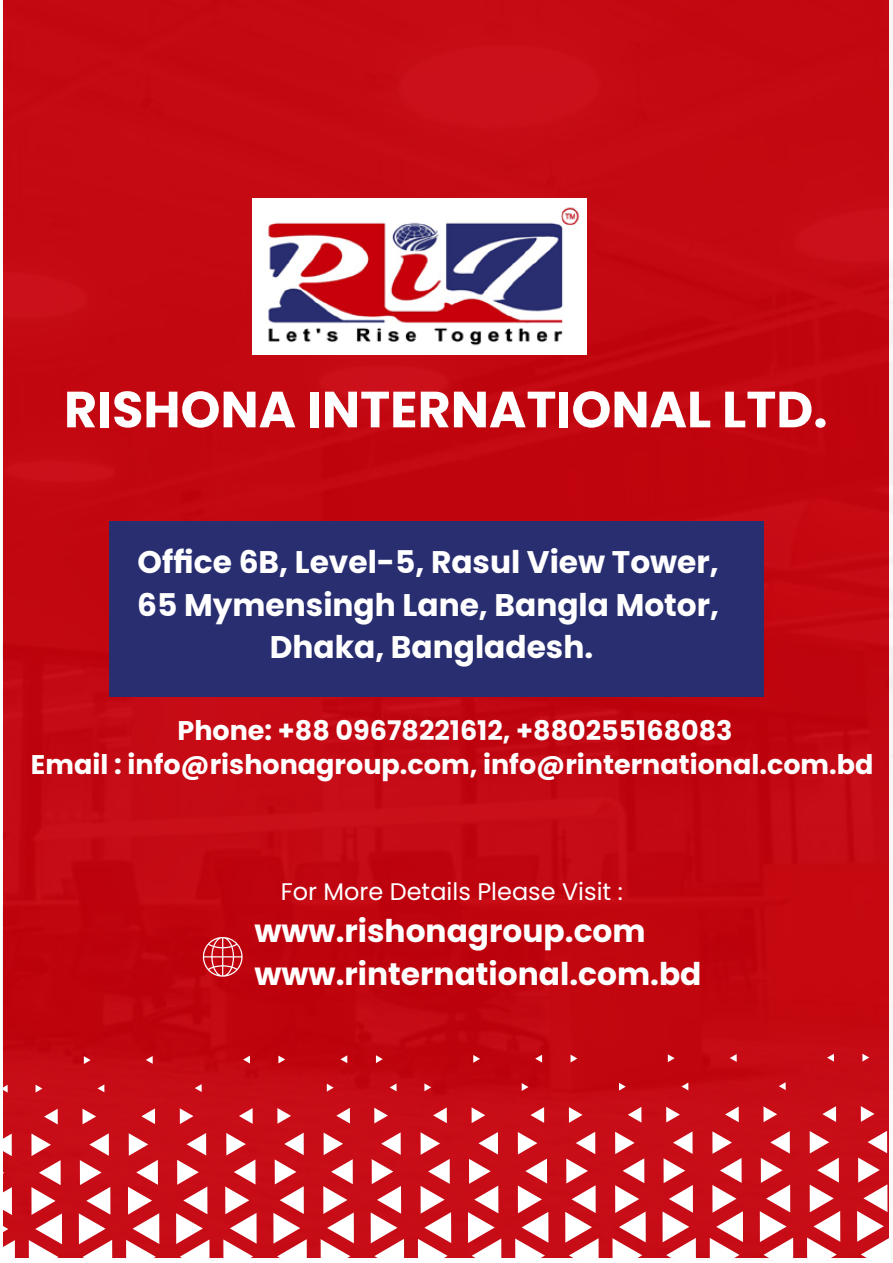
<style>
.page{position:relative;width:893px;height:1263px;background:#fff}
.page>*{position:absolute;margin:0;border:0;box-sizing:border-box;transform-origin:0 0}
.t1{font:700 50.85px "Poppins";color:#fff}
.t2{font:700 31.35px/42.3px "Poppins";color:#fff}
.t3{font:700 31.2px/42.3px "Poppins";color:#fff;text-align:center}
.t4{font:700 27px/34.5px "Poppins";color:#fff;text-align:center}
.t5{font:24px "Poppins";color:#fff}
</style>
<div class="page">
<div style="left:3px;top:1px;width:889px;height:1257px;background:#c40912"></div>
<img style="left:252px;top:198px;width:334px;height:157px">
<div style="left:109px;top:521px;width:655px;height:176px;background:#292e70"></div>
<svg style="left:374px;top:1108px;width:14px;height:15px"></svg>
<svg style="left:433px;top:1107px;width:14px;height:16px"></svg>
<svg style="left:472px;top:1107px;width:13px;height:16px"></svg>
<svg style="left:530px;top:1107px;width:14px;height:16px"></svg>
<svg style="left:569px;top:1107px;width:14px;height:16px"></svg>
<svg style="left:628px;top:1107px;width:13px;height:15px"></svg>
<svg style="left:666px;top:1107px;width:14px;height:15px"></svg>
<svg style="left:725px;top:1106px;width:14px;height:16px"></svg>
<svg style="left:763px;top:1106px;width:14px;height:16px"></svg>
<svg style="left:822px;top:1106px;width:14px;height:16px"></svg>
<svg style="left:861px;top:1106px;width:13px;height:16px"></svg>
<svg style="left:376px;top:1055px;width:7px;height:8px"></svg>
<svg style="left:473px;top:1055px;width:7px;height:8px"></svg>
<svg style="left:535px;top:1055px;width:7px;height:7px"></svg>
<svg style="left:570px;top:1054px;width:7px;height:8px"></svg>
<svg style="left:668px;top:1054px;width:7px;height:8px"></svg>
<svg style="left:730px;top:1054px;width:7px;height:8px"></svg>
<svg style="left:827px;top:1054px;width:7px;height:7px"></svg>
<svg style="left:862px;top:1054px;width:7px;height:7px"></svg>
<svg style="left:3px;top:1225px;width:5px;height:8px"></svg>
<svg style="left:3px;top:1240px;width:12px;height:18px"></svg>
<svg style="left:390px;top:1083px;width:7px;height:8px"></svg>
<svg style="left:424px;top:1083px;width:7px;height:8px"></svg>
<svg style="left:3px;top:1085px;width:5px;height:7px"></svg>
<svg style="left:36px;top:1085px;width:6px;height:7px"></svg>
<svg style="left:522px;top:1083px;width:6px;height:8px"></svg>
<svg style="left:619px;top:1083px;width:7px;height:8px"></svg>
<svg style="left:681px;top:1082px;width:7px;height:8px"></svg>
<svg style="left:779px;top:1082px;width:7px;height:8px"></svg>
<svg style="left:84px;top:1056px;width:7px;height:8px"></svg>
<svg style="left:146px;top:1056px;width:7px;height:8px"></svg>
<svg style="left:243px;top:1056px;width:7px;height:7px"></svg>
<svg style="left:278px;top:1055px;width:7px;height:8px"></svg>
<svg style="left:340px;top:1055px;width:7px;height:8px"></svg>
<svg style="left:98px;top:1084px;width:6px;height:8px"></svg>
<svg style="left:195px;top:1084px;width:7px;height:8px"></svg>
<svg style="left:327px;top:1084px;width:7px;height:7px"></svg>
<svg style="left:3px;top:1187px;width:9px;height:28px"></svg>
<svg style="left:418px;top:1132px;width:33px;height:126px"></svg>
<svg style="left:371px;top:1132px;width:33px;height:126px"></svg>
<svg style="left:515px;top:1132px;width:33px;height:126px"></svg>
<svg style="left:468px;top:1132px;width:33px;height:126px"></svg>
<svg style="left:612px;top:1132px;width:34px;height:126px"></svg>
<svg style="left:565px;top:1132px;width:34px;height:126px"></svg>
<svg style="left:710px;top:1131px;width:33px;height:127px"></svg>
<svg style="left:662px;top:1131px;width:34px;height:127px"></svg>
<svg style="left:44px;top:1109px;width:14px;height:15px"></svg>
<svg style="left:83px;top:1109px;width:13px;height:15px"></svg>
<svg style="left:141px;top:1108px;width:14px;height:16px"></svg>
<svg style="left:180px;top:1108px;width:13px;height:16px"></svg>
<svg style="left:29px;top:1133px;width:33px;height:125px"></svg>
<svg style="left:126px;top:1133px;width:33px;height:125px"></svg>
<svg style="left:79px;top:1133px;width:33px;height:125px"></svg>
<svg style="left:3px;top:1133px;width:9px;height:23px"></svg>
<svg style="left:176px;top:1133px;width:34px;height:125px"></svg>
<svg style="left:807px;top:1131px;width:33px;height:127px"></svg>
<svg style="left:760px;top:1131px;width:33px;height:127px"></svg>
<svg style="left:239px;top:1108px;width:14px;height:16px"></svg>
<svg style="left:277px;top:1108px;width:14px;height:16px"></svg>
<svg style="left:336px;top:1108px;width:14px;height:15px"></svg>
<svg style="left:223px;top:1133px;width:34px;height:125px"></svg>
<svg style="left:321px;top:1132px;width:33px;height:126px"></svg>
<svg style="left:273px;top:1133px;width:34px;height:125px"></svg>
<svg style="left:857px;top:1131px;width:33px;height:127px"></svg>
<svg style="left:202px;top:937px;width:41px;height:41px;background:#cd3f47"></svg>
<h1 class="t1" style="left:64px;top:380px;width:765px">RISHONA INTERNATIONAL LTD.</h1>
<p class="t3" style="left:137px;top:541px;width:583px">Office 6B, Level-5, Rasul View Tower,<br>65 Mymensingh Lane, Bangla Motor,<br>Dhaka, Bangladesh.</p>
<p class="t4" style="left:31px;top:713px;width:844px">Phone: +88 09678221612, +880255168083<br>Email : info@rishonagroup.com, info@rinternational.com.bd</p>
<p class="t5" style="left:281px;top:877px;width:344px">For More Details Please Visit :</p>
<p class="t2" style="left:254px;top:910px;width:449px">www.rishonagroup.com www.rinternational.com.bd</p>
</div>
